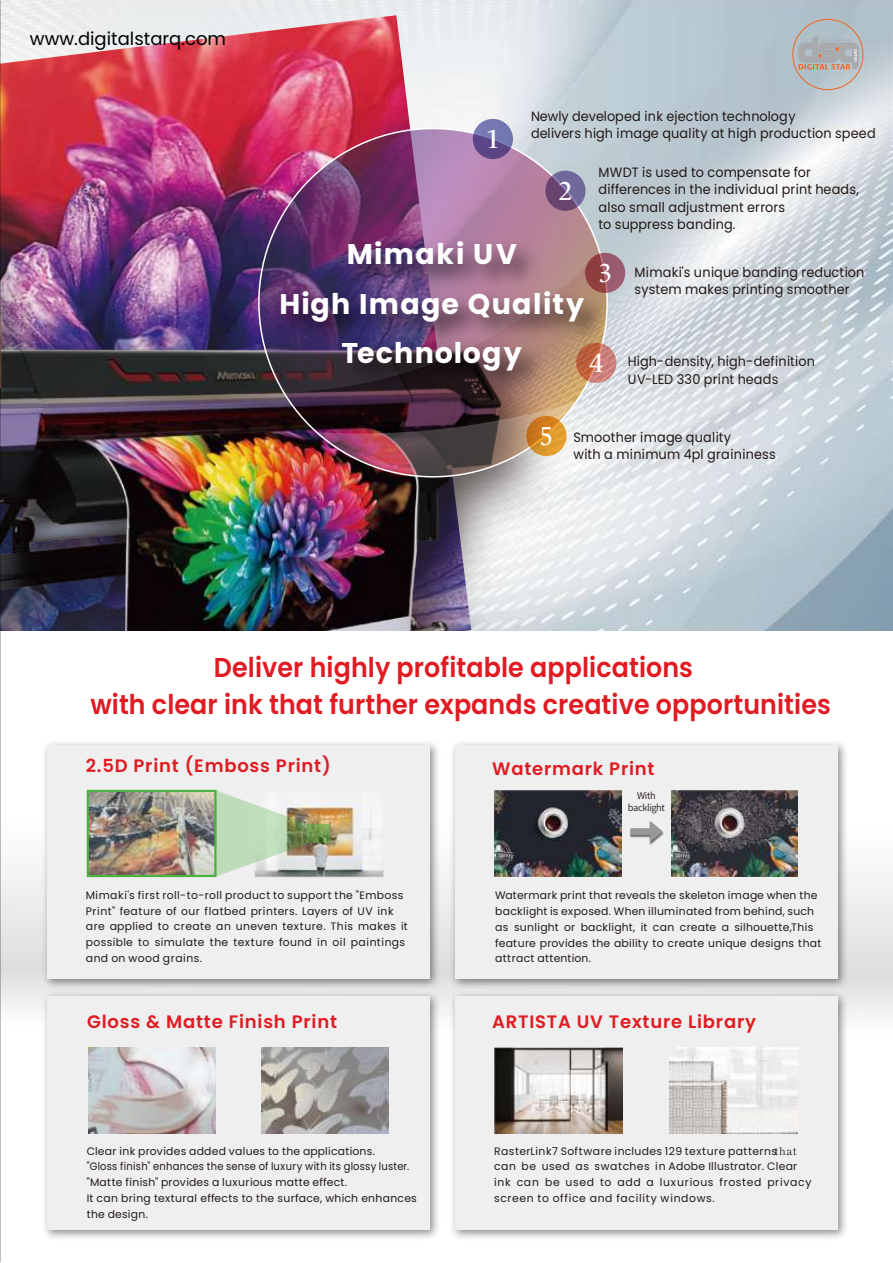
<style>
.page{position:relative;width:893px;height:1263px;background:#fff}
.page>*{position:absolute;margin:0;border:0;box-sizing:border-box;transform-origin:0 0}
.t1{font:700 28.5px/49.5px "Poppins";letter-spacing:.045em;color:#fff;text-align:center}
.t2{font:600 27.3px/37.5px "Poppins";letter-spacing:.005em;color:#e01b22;text-align:center;scale:.93 1}
.t3{font:26.4px "Le Monde Livre Std";color:#fff}
.t4{font:600 18px "Poppins";letter-spacing:.045em;color:#e01b22}
.t5{font:18px "Poppins";color:#000}
.t6{font:13.5px/17.2px "Poppins";letter-spacing:.01em;color:#221815;scale:.95 1}
.t7{font:10.8px/15.8px "Poppins";letter-spacing:.03em;color:#221815}
.t8{font:10.8px/15.8px "Poppins";letter-spacing:.05em;color:#221815}
.t9{font:9.3px/12.8px "Source Han Sans JP";letter-spacing:-.04em;color:#221815;text-align:center}
.s1{font-family:"Shippori Mincho"}
</style>
<div class="page">
<img style="left:46px;top:0;width:847px;height:631px">
<img style="left:46px;top:15px;width:425px;height:182px">
<img style="left:46px;top:197px;width:555px;height:434px">
<img style="left:262px;top:393px;width:345px;height:84px">
<img style="left:259px;top:129px;width:348px;height:264px">
<img style="left:335px;top:228px;width:215px;height:49px">
<img style="left:267px;top:277px;width:350px;height:87px">
<img style="left:329px;top:327px;width:226px;height:86px">
<svg style="left:473px;top:119px;width:40px;height:40px"></svg>
<svg style="left:545px;top:171px;width:40px;height:40px"></svg>
<svg style="left:585px;top:253px;width:40px;height:40px"></svg>
<svg style="left:576px;top:343px;width:40px;height:40px"></svg>
<svg style="left:526px;top:416px;width:40px;height:40px"></svg>
<svg style="left:0;top:821px;width:893px;height:442px"></svg>
<img style="left:38px;top:742px;width:406px;height:245px">
<div style="left:47px;top:745px;width:383px;height:234px;background:#efefef"></div>
<img style="left:38px;top:987px;width:406px;height:257px">
<div style="left:47px;top:996px;width:383px;height:234px;background:#efefef"></div>
<img style="left:86px;top:789px;width:131px;height:89px">
<img style="left:275px;top:800px;width:109px;height:78px">
<img style="left:447px;top:742px;width:405px;height:245px">
<div style="left:455px;top:745px;width:383px;height:234px;background:#efefef"></div>
<img style="left:447px;top:987px;width:405px;height:257px">
<div style="left:455px;top:996px;width:383px;height:234px;background:#efefef"></div>
<img style="left:672px;top:791px;width:126px;height:85px">
<img style="left:495px;top:791px;width:126px;height:85px">
<img style="left:649px;top:832px;width:15px;height:13px">
<svg style="left:630px;top:821px;width:33px;height:21px"></svg>
<img style="left:495px;top:1048px;width:127px;height:85px">
<img style="left:670px;top:1048px;width:127px;height:85px">
<img style="left:88px;top:1048px;width:128px;height:85px">
<img style="left:261px;top:1048px;width:128px;height:85px">
<svg style="left:216px;top:790px;width:92px;height:87px"></svg>
<svg style="left:307px;top:825px;width:22px;height:18px"></svg>
<div style="left:87px;top:790px;width:129px;height:87px;border:2px solid #4cb23f"></div>
<img style="left:0;top:0;width:46px;height:821px">
<svg style="left:798px;top:35px;width:61px;height:35px;background:#b0aeae"></svg>
<div style="left:792px;top:19px;width:71px;height:71px;border:1px solid #f26522;border-radius:50%"></div>
<h3 class="t5" style="left:30px;top:28px;width:198px">www.digitalstarq.com</h3>
<h3 class="t3" style="left:486px;top:123px;width:15px">1</h3>
<p class="t6" style="left:531px;top:107px;width:364px">Newly developed ink ejection technology<br>delivers high image quality at high production speed</p>
<h3 class="t3" style="left:559px;top:175px;width:15px">2</h3>
<p class="t6" style="left:598px;top:164px;width:276px">MWDT is used to compensate for differences in the individual print heads, also small adjustment errors<br>to suppress banding.</p>
<h1 class="t1" style="left:279px;top:229px;width:306px">Mimaki UV<br>High Image Quality<br>Technology</h1>
<h3 class="t3" style="left:598px;top:257px;width:15px">3</h3>
<h3 class="t3" style="left:589px;top:347px;width:15px">4</h3>
<p class="t6" style="left:635px;top:263px;width:243px">Mimaki's unique banding reduction system makes printing smoother</p>
<p class="t6" style="left:628px;top:353px;width:198px">High-density, high-definition<br>UV-LED 330 print heads</p>
<h3 class="t3" style="left:540px;top:420px;width:15px">5</h3>
<p class="t6" style="left:573px;top:428px;width:215px">Smoother image quality<br>with a minimum 4pl graininess</p>
<h2 class="t2" style="left:90px;top:649px;width:798px">Deliver highly profitable applications<br>with clear ink that further expands creative opportunities</h2>
<h3 class="t4" style="left:86px;top:756px;width:247px">2.5D Print (Emboss Print)</h3>
<h3 class="t4" style="left:492px;top:759px;width:164px">Watermark Print</h3>
<p class="t7" style="left:86px;top:887px;width:324px">Mimaki's first roll-to-roll product to support the "Emboss Print" feature of our flatbed printers. Layers of UV ink are applied to create an uneven texture. This makes it possible to simulate the texture found in oil paintings and on wood grains.</p>
<p class="t9" style="left:628px;top:789px;width:39px">With backlight</p>
<p class="t7" style="left:495px;top:888px;width:328px">Watermark print that reveals the skeleton image when the backlight is exposed. When illuminated from behind, such as sunlight or backlight, it can create a silhouette,This feature provides the ability to create unique designs that attract attention.</p>
<h3 class="t4" style="left:87px;top:1011px;width:251px">Gloss &amp; Matte Finish Print</h3>
<h3 class="t4" style="left:492px;top:1011px;width:265px">ARTISTA UV Texture Library</h3>
<p class="t7" style="left:87px;top:1143px;width:332px">Clear ink provides added values to the applications.<br>"Gloss finish" enhances the sense of luxury with its glossy luster. "Matte finish" provides a luxurious matte effect.<br>It can bring textural effects to the surface, which enhances the design.</p>
<p class="t8" style="left:494px;top:1143px;width:319px">RasterLink7 Software includes 129 texture patterns<span class="s1">that </span>can be used as swatches in Adobe Illustrator. Clear ink can be used to add a luxurious frosted privacy screen to office and facility windows.</p>
</div>
